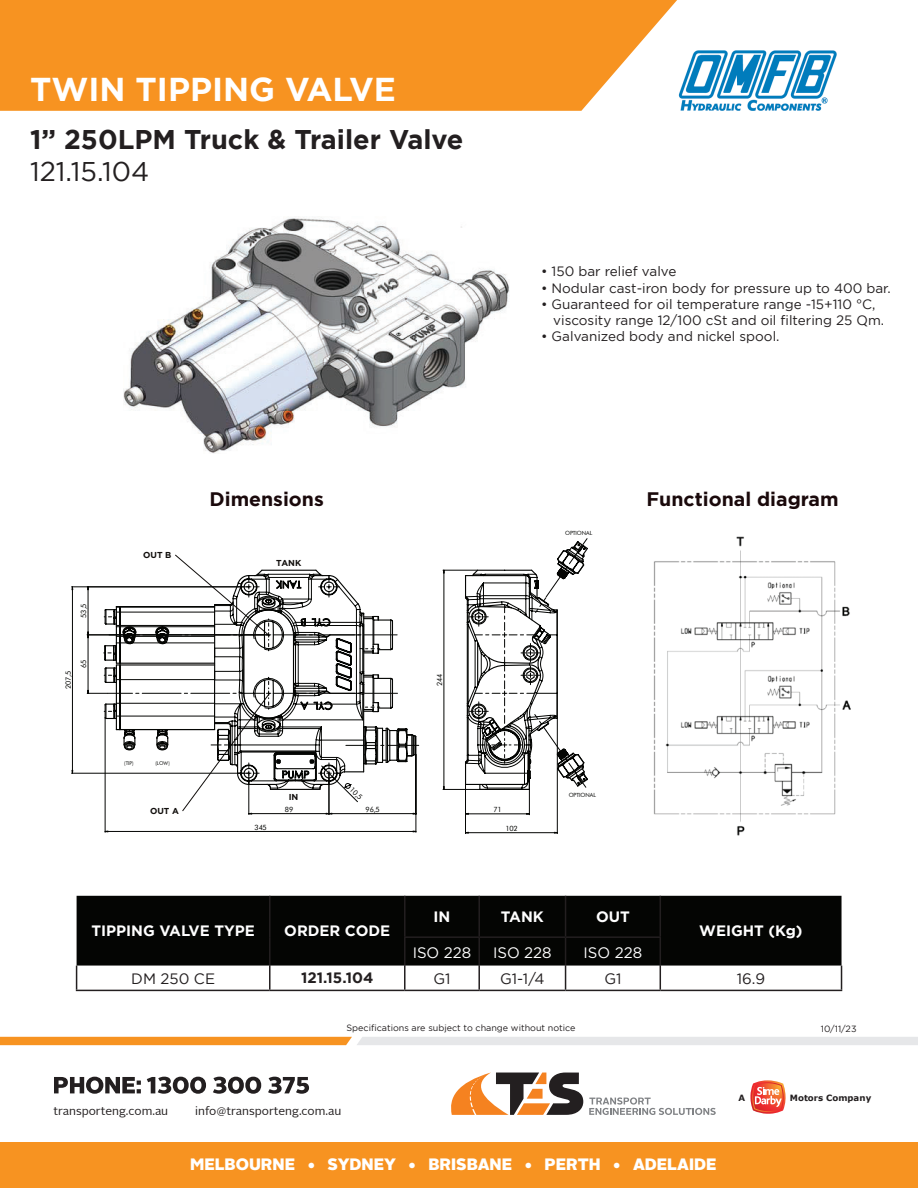
<style>
.page{position:relative;width:918px;height:1188px;background:#fff}
.page>*{position:absolute;margin:0;border:0;box-sizing:border-box;transform-origin:0 0}
.t1{font:700 33px "Homepage Baukasten";color:#fff}
.t2{font:700 27px "Homepage Baukasten";color:#231f20}
.t3{font:27px "Homepage Baukasten";color:#231f20}
.t4{font:700 19.5px "Homepage Baukasten";color:#1a090b}
.t5{font:900 16.5px "Alright Sans";color:#fff}
.t6{font:700 15px "Homepage Baukasten";color:#fff}
.t7{font:15px "Homepage Baukasten";color:#231f20}
.t8{font:15px "Homepage Baukasten";color:#fff}
.t9{font:700 15px "Homepage Baukasten";color:#231f20}
.t10{font:13.5px "Homepage Baukasten";color:#231f20}
.t11{font:12px "Alright Sans";color:#231f20}
.t12{font:9px "Homepage Baukasten";color:#231f20}
.t13{font:700 8.7px "Verdana";color:#231f20}
.t14{font:700 8.55px "Homepage Baukasten";color:#110e0c}
.t15{font:7.2px "Futura BT";color:#040503}
.t16{font:5.7px "Futura BT";color:#040503}
.t17{font:5.1px "Futura BT";color:#040503}
</style>
<div class="page">
<img style="left:678px;top:50px;width:159px;height:61px">
<svg style="left:0;top:0;width:677px;height:111px;fill:#f79321"></svg>
<div style="left:0;top:1142px;width:918px;height:46px;background:#f79321"></div>
<img style="left:750px;top:1080px;width:36px;height:34px">
<img style="left:752px;top:1082px;width:32px;height:31px">
<svg style="left:755px;top:1087px;width:27px;height:20px"></svg>
<svg style="left:589px;top:1097px;width:127px;height:18px"></svg>
<svg style="left:451px;top:1072px;width:132px;height:43px"></svg>
<svg style="left:0;top:1037px;width:918px;height:8px"></svg>
<svg style="left:54px;top:1077px;width:255px;height:17px"></svg>
<div style="left:77px;top:896px;width:765px;height:70px;background:#040503"></div>
<hr style="left:269px;top:896px;width:2px;height:41px;background:#231f20">
<hr style="left:404px;top:896px;width:2px;height:40px;background:#231f20">
<hr style="left:478px;top:896px;width:2px;height:40px;background:#231f20">
<hr style="left:565px;top:896px;width:1px;height:40px;background:#231f20">
<hr style="left:660px;top:896px;width:1px;height:40px;background:#231f20">
<hr style="left:269px;top:937px;width:2px;height:29px;background:#231f20">
<hr style="left:404px;top:936px;width:75px;height:2px;background:#231f20">
<hr style="left:404px;top:938px;width:2px;height:28px;background:#231f20">
<hr style="left:479px;top:936px;width:87px;height:2px;background:#231f20">
<hr style="left:478px;top:938px;width:2px;height:28px;background:#231f20">
<hr style="left:566px;top:936px;width:95px;height:2px;background:#231f20">
<svg style="left:76px;top:966px;width:1px;height:24px"></svg>
<hr style="left:269px;top:966px;width:2px;height:24px;background:#231f20">
<hr style="left:404px;top:966px;width:2px;height:24px;background:#231f20">
<hr style="left:478px;top:966px;width:2px;height:24px;background:#231f20">
<svg style="left:565px;top:938px;width:1px;height:52px"></svg>
<svg style="left:660px;top:938px;width:1px;height:52px"></svg>
<svg style="left:841px;top:966px;width:1px;height:24px"></svg>
<hr style="left:76px;top:990px;width:194px;height:1px;background:#231f20">
<hr style="left:270px;top:990px;width:135px;height:1px;background:#231f20">
<hr style="left:405px;top:990px;width:74px;height:1px;background:#231f20">
<hr style="left:479px;top:990px;width:87px;height:1px;background:#231f20">
<hr style="left:566px;top:990px;width:94px;height:1px;background:#231f20">
<hr style="left:660px;top:990px;width:182px;height:1px;background:#231f20">
<img style="left:124px;top:218px;width:386px;height:235px">
<hr style="left:72px;top:773px;width:177px;height:1px;background:#040503">
<hr style="left:72px;top:587px;width:166px;height:1px;background:#040503">
<hr style="left:249px;top:773px;width:1px;height:42px;background:#040503">
<hr style="left:329px;top:813px;width:87px;height:1px;background:#040503">
<hr style="left:329px;top:773px;width:1px;height:42px;background:#040503">
<hr style="left:105px;top:718px;width:1px;height:114px;background:#040503">
<hr style="left:105px;top:831px;width:311px;height:1px;background:#040503">
<hr style="left:416px;top:755px;width:1px;height:77px;background:#040503">
<svg style="left:87px;top:554px;width:311px;height:260px"></svg>
<svg style="left:87px;top:597px;width:357px;height:166px"></svg>
<hr style="left:444px;top:570px;width:1px;height:219px;background:#040503">
<hr style="left:443px;top:570px;width:34px;height:1px;background:#040503">
<hr style="left:443px;top:789px;width:86px;height:1px;background:#040503">
<hr style="left:466px;top:832px;width:91px;height:1px;background:#040503">
<hr style="left:557px;top:718px;width:1px;height:116px;background:#040503">
<hr style="left:465px;top:785px;width:1px;height:49px;background:#040503">
<svg style="left:464px;top:538px;width:124px;height:277px"></svg>
<img style="left:653px;top:536px;width:197px;height:300px">
<h1 class="t1" style="left:30px;top:70px;width:367px">TWIN TIPPING VALVE</h1>
<h2 class="t2" style="left:30px;top:123px;width:435px">1” 250LPM Truck &amp; Trailer Valve</h2>
<h2 class="t3" style="left:30px;top:157px;width:121px">121.15.104</h2>
<p class="t10" style="left:541px;top:264px;width:137px">• 150 bar relief valve</p>
<p class="t10" style="left:541px;top:280px;width:351px">• Nodular cast-iron body for pressure up to 400 bar.</p>
<p class="t10" style="left:541px;top:297px;width:336px">• Guaranteed for oil temperature range -15+110 °C,</p>
<p class="t10" style="left:553px;top:313px;width:333px">viscosity range 12/100 cSt and oil filtering 25 μm.</p>
<p class="t10" style="left:541px;top:329px;width:240px">• Galvanized body and nickel spool.</p>
<p class="t4" style="left:210px;top:488px;width:116px">Dimensions</p>
<p class="t4" style="left:647px;top:488px;width:194px">Functional diagram</p>
<p class="t15" style="left:79px;top:618px;width:16px;rotate:-90deg">53,5</p>
<p class="t15" style="left:64px;top:689px;width:20px;rotate:-90deg">207,5</p>
<p class="t15" style="left:79px;top:668px;width:10px;rotate:-90deg">65</p>
<p class="t14" style="left:143px;top:550px;width:30px">OUT B</p>
<p class="t17" style="left:124px;top:760px;width:11px">(TIP)</p>
<p class="t17" style="left:155px;top:760px;width:16px">(LOW)</p>
<p class="t14" style="left:150px;top:806px;width:30px">OUT A</p>
<p class="t14" style="left:276px;top:558px;width:27px">TANK</p>
<p class="t15" style="left:254px;top:823px;width:14px">345</p>
<p class="t14" style="left:289px;top:792px;width:11px">IN</p>
<p class="t15" style="left:285px;top:805px;width:10px">89</p>
<p class="t15" style="left:354px;top:785px;width:16px;rotate:45deg">10,5</p>
<p class="t15" style="left:365px;top:805px;width:16px">96,5</p>
<p class="t16" style="left:565px;top:529px;width:29px">OPTIONAL</p>
<p class="t15" style="left:435px;top:686px;width:14px;rotate:-90deg">244</p>
<p class="t15" style="left:493px;top:805px;width:10px">71</p>
<p class="t15" style="left:505px;top:824px;width:14px">102</p>
<p class="t16" style="left:569px;top:791px;width:29px">OPTIONAL</p>
<p class="t6" style="left:91px;top:922px;width:165px">TIPPING VALVE TYPE</p>
<p class="t6" style="left:284px;top:922px;width:108px">ORDER CODE</p>
<p class="t6" style="left:434px;top:908px;width:18px">IN</p>
<p class="t6" style="left:501px;top:908px;width:45px">TANK</p>
<p class="t6" style="left:596px;top:908px;width:35px">OUT</p>
<p class="t8" style="left:413px;top:944px;width:60px">ISO 228</p>
<p class="t8" style="left:493px;top:944px;width:60px">ISO 228</p>
<p class="t8" style="left:584px;top:944px;width:60px">ISO 228</p>
<p class="t6" style="left:699px;top:922px;width:105px">WEIGHT (Kg)</p>
<p class="t7" style="left:131px;top:971px;width:85px">DM 250 CE</p>
<p class="t9" style="left:301px;top:969px;width:74px">121.15.104</p>
<p class="t7" style="left:433px;top:971px;width:19px">G1</p>
<p class="t7" style="left:500px;top:971px;width:46px">G1-1/4</p>
<p class="t7" style="left:604px;top:971px;width:19px">G1</p>
<p class="t7" style="left:737px;top:971px;width:30px">16.9</p>
<p class="t12" style="left:347px;top:1023px;width:231px">Specifications are subject to change without notice</p>
<p class="t12" style="left:821px;top:1024px;width:37px">10/11/23</p>
<p class="t13" style="left:739px;top:1091px;width:8px">A</p>
<p class="t13" style="left:790px;top:1092px;width:83px">Motors Company</p>
<p class="t11" style="left:53px;top:1104px;width:116px">transporteng.com.au</p>
<p class="t11" style="left:195px;top:1104px;width:148px">info@transporteng.com.au</p>
<p class="t5" style="left:190px;top:1152px;width:528px">MELBOURNE • SYDNEY • BRISBANE • PERTH • ADELAIDE</p>
</div>
